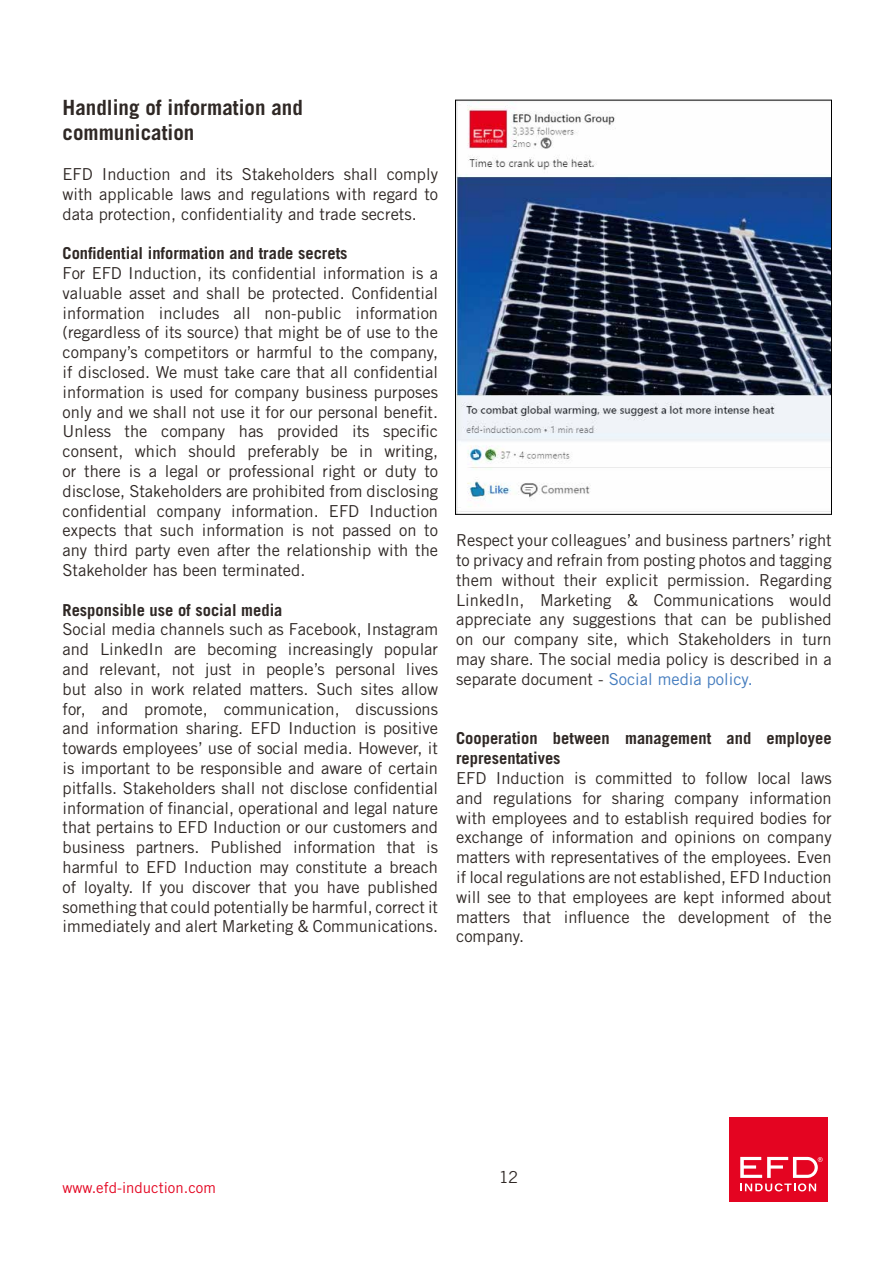
<style>
.page{position:relative;width:893px;height:1263px;background:#fff}
.page>*{position:absolute;margin:0;border:0;box-sizing:border-box;transform-origin:0 0}
.t1{font:700 21px/25.2px "Trade Gothic LT Std";color:#2f2825}
.t2{font:16.5px/19.8px "Trade Gothic LT Std";color:#2f2825;text-align:justify}
.t3{font:700 16.5px/19.8px "Trade Gothic LT Std";color:#2f2825}
.t4{font:15px "Trade Gothic LT Std";color:#e40521}
.s1{color:#447cbe}
</style>
<div class="page">
<div style="left:729px;top:1117px;width:99px;height:84px;background:#e40421"></div>
<svg style="left:740px;top:1157px;width:83px;height:34px"></svg>
<img style="left:457px;top:102px;width:373px;height:410px">
<div style="left:455px;top:100px;width:377px;height:414px;border:1px solid #000"></div>
<p class="t1" style="left:63px;top:95px;width:242px">Handling of information and communication</p>
<p class="t2" style="left:63px;top:164px;width:377px">EFD Induction and its Stakeholders shall comply with applicable laws and regulations with regard to data protection, confidentiality and trade secrets.</p>
<p class="t3" style="left:63px;top:243px;width:287px">Confidential information and trade secrets</p>
<p class="t2" style="left:63px;top:263px;width:377px">For EFD Induction, its confidential information is a valuable asset and shall be protected. Confidential information includes all non-public information (regardless of its source) that might be of use to the company’s competitors or harmful to the company, if disclosed. We must take care that all confidential information is used for company business purposes only and we shall not use it for our personal benefit.<br>Unless the company has provided its specific consent, which should preferably be in writing, or there is a legal or professional right or duty to disclose, Stakeholders are prohibited from disclosing confidential company information. EFD Induction expects that such information is not passed on to any third party even after the relationship with the Stakeholder has been terminated.</p>
<p class="t3" style="left:63px;top:599px;width:222px">Responsible use of social media</p>
<p class="t2" style="left:63px;top:619px;width:377px">Social media channels such as Facebook, Instagram and LinkedIn are becoming increasingly popular and relevant, not just in people’s personal lives but also in work related matters. Such sites allow for, and promote, communication, discussions and information sharing. EFD Induction is positive towards employees’ use of social media. However, it is important to be responsible and aware of certain pitfalls. Stakeholders shall not disclose confidential information of financial, operational and legal nature that pertains to EFD Induction or our customers and business partners. Published information that is harmful to EFD Induction may constitute a breach of loyalty. If you discover that you have published something that could potentially be harmful, correct it immediately and alert Marketing &amp; Communications.</p>
<p class="t2" style="left:456px;top:530px;width:377px">Respect your colleagues’ and business partners’ right to privacy and refrain from posting photos and tagging them without their explicit permission. Regarding LinkedIn, Marketing &amp; Communications would appreciate any suggestions that can be published on our company site, which Stakeholders in turn may share. The social media policy is described in a separate document - <span class="s1">Social media policy.</span></p>
<p class="t3" style="left:456px;top:728px;width:377px">Cooperation between management and employee representatives</p>
<p class="t2" style="left:456px;top:768px;width:377px">EFD Induction is committed to follow local laws and regulations for sharing company information with employees and to establish required bodies for exchange of information and opinions on company matters with representatives of the employees. Even if local regulations are not established, EFD Induction will see to that employees are kept informed about matters that influence the development of the company.</p>
<p class="t4" style="left:63px;top:1178px;width:155px">www.efd-induction.com</p>
<p class="t2" style="left:499px;top:1167px;width:21px">12</p>
</div>
